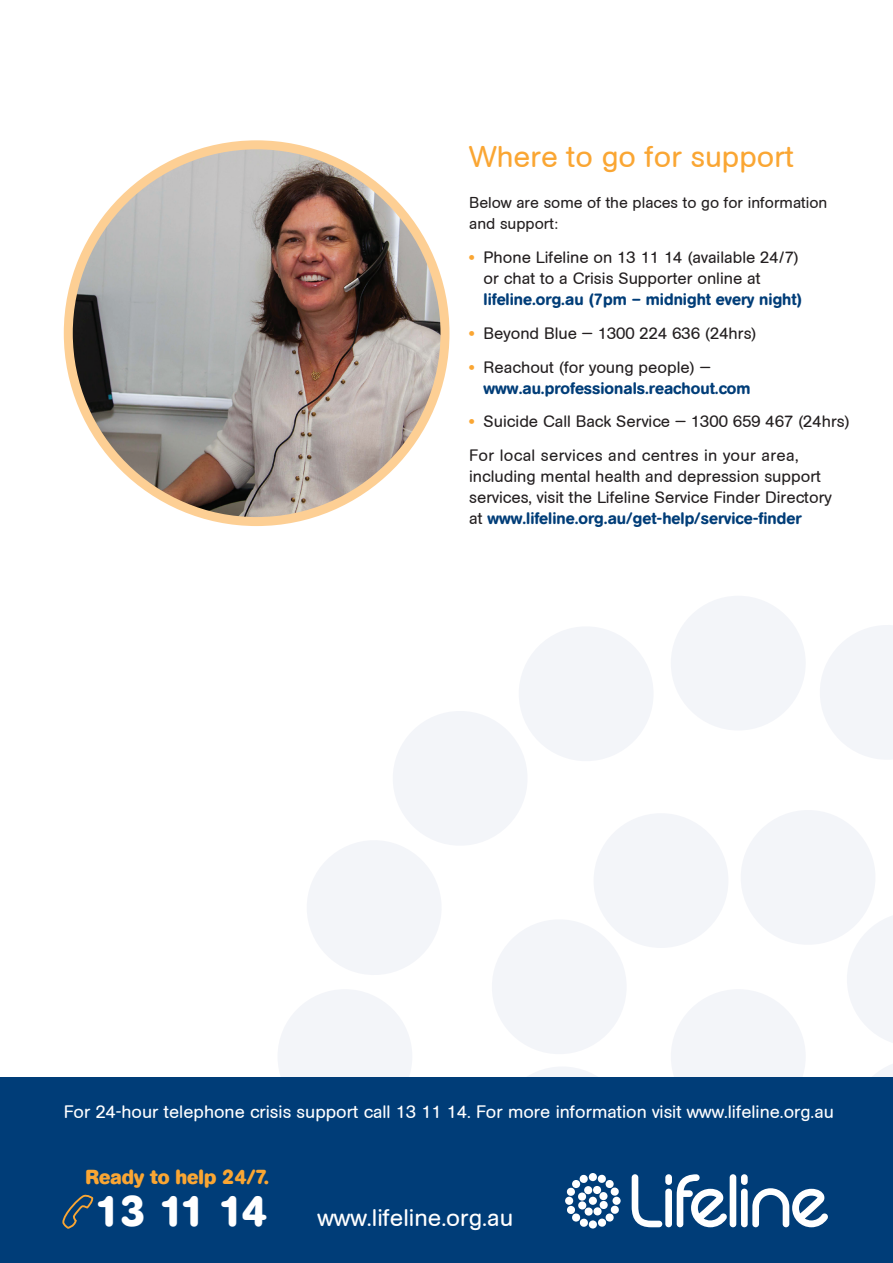
<style>
.page{position:relative;width:893px;height:1263px;background:#fff}
.page>*{position:absolute;margin:0;border:0;box-sizing:border-box;transform-origin:0 0}
.t1{font:30px "AG Rounded";color:#faa633}
.t2{font:24px "AG Rounded";color:#fff}
.t3{font:700 20.25px "AG Book Rounded";color:#faa633}
.t4{font:18px "AG Rounded";color:#fff}
.t5{font:16.5px/21px "AG Rounded";color:#231f20}
.t6{font:500 16.5px "AG Book Rounded";color:#003d78}
.t7{font:15.75px/21px "AG Rounded";color:#231f20}
.s1{font-family:"AG Book Rounded";font-weight:500;font-size:15.75px;color:#faa633}
.s2{font-family:"AG Rounded";font-weight:400;color:#231f20}
.s3{font-family:"AG Book Rounded";font-weight:700;font-size:42.75px}
</style>
<div class="page">
<img style="left:68px;top:145px;width:377px;height:376px;border-radius:188px">
<div style="left:64px;top:140px;width:385px;height:386px;border:9px solid #fdcf94;border-radius:50%"></div>
<div style="left:671px;top:989px;width:135px;height:135px;background:#f3f5f9;border-radius:50%"></div>
<div style="left:277px;top:989px;width:135px;height:135px;background:#f3f5f9;border-radius:50%"></div>
<div style="left:671px;top:596px;width:135px;height:134px;background:#f3f5f9;border-radius:50%"></div>
<svg style="left:820px;top:625px;width:73px;height:134px"></svg>
<div style="left:594px;top:813px;width:134px;height:135px;background:#f3f5f9;border-radius:50%"></div>
<svg style="left:495px;top:1066px;width:135px;height:135px"></svg>
<svg style="left:741px;top:810px;width:152px;height:233px"></svg>
<svg style="left:301px;top:627px;width:352px;height:427px"></svg>
<div style="left:0;top:1078px;width:893px;height:185px;background:#003d78"></div>
<div style="left:741px;top:1188px;width:7px;height:39px;background:#fff;border-radius:3px"></div>
<div style="left:741px;top:1174px;width:7px;height:11px;background:#fff;border-radius:3px"></div>
<svg style="left:566px;top:1173px;width:176px;height:56px"></svg>
<svg style="left:748px;top:1064px;width:145px;height:164px"></svg>
<svg style="left:62px;top:1195px;width:32px;height:34px"></svg>
<h1 class="t1" style="left:469px;top:140px;width:326px">Where to go for support</h1>
<p class="t7" style="left:469px;top:192px;width:360px">Below are some of the places to go for information and support:</p>
<p class="t5" style="left:484px;top:247px;width:317px;text-indent:-14px"><span class="s1">•</span> Phone Lifeline on 13 11 14 (available 24/7) or chat to a Crisis Supporter online at</p>
<p class="t6" style="left:484px;top:290px;width:320px">lifeline.org.au (7pm – midnight every night)</p>
<p class="t5" style="left:469px;top:323px;width:289px"><span class="s1">•</span> Beyond Blue — 1300 224 636 (24hrs)</p>
<p class="t5" style="left:469px;top:356px;width:243px"><span class="s1">•</span> Reachout (for young people) —</p>
<p class="t6" style="left:484px;top:378px;width:269px">www.au.professionals.reachout.com</p>
<p class="t5" style="left:469px;top:405px;width:382px;line-height:33.8px"><span class="s1">•</span> Suicide Call Back Service — 1300 659 467 (24hrs)<br>For local services and centres in your area,</p>
<p class="t5" style="left:469px;top:466px;width:364px">including mental health and depression support services, visit the Lifeline Service Finder Directory</p>
<p class="t6" style="left:469px;top:509px;width:334px"><span class="s2">at</span> www.lifeline.org.au/get-help/service-finder</p>
<p class="t4" style="left:64px;top:1102px;width:772px">For 24-hour telephone crisis support call 13 11 14. For more information visit www.lifeline.org.au</p>
<p class="t3" style="left:86px;top:1165px;width:185px">Ready to help 24/7.</p>
<h2 class="t2" style="left:94px;top:1204px;width:420px"><span class="s3">13 11 14</span> www.lifeline.org.au</h2>
</div>
